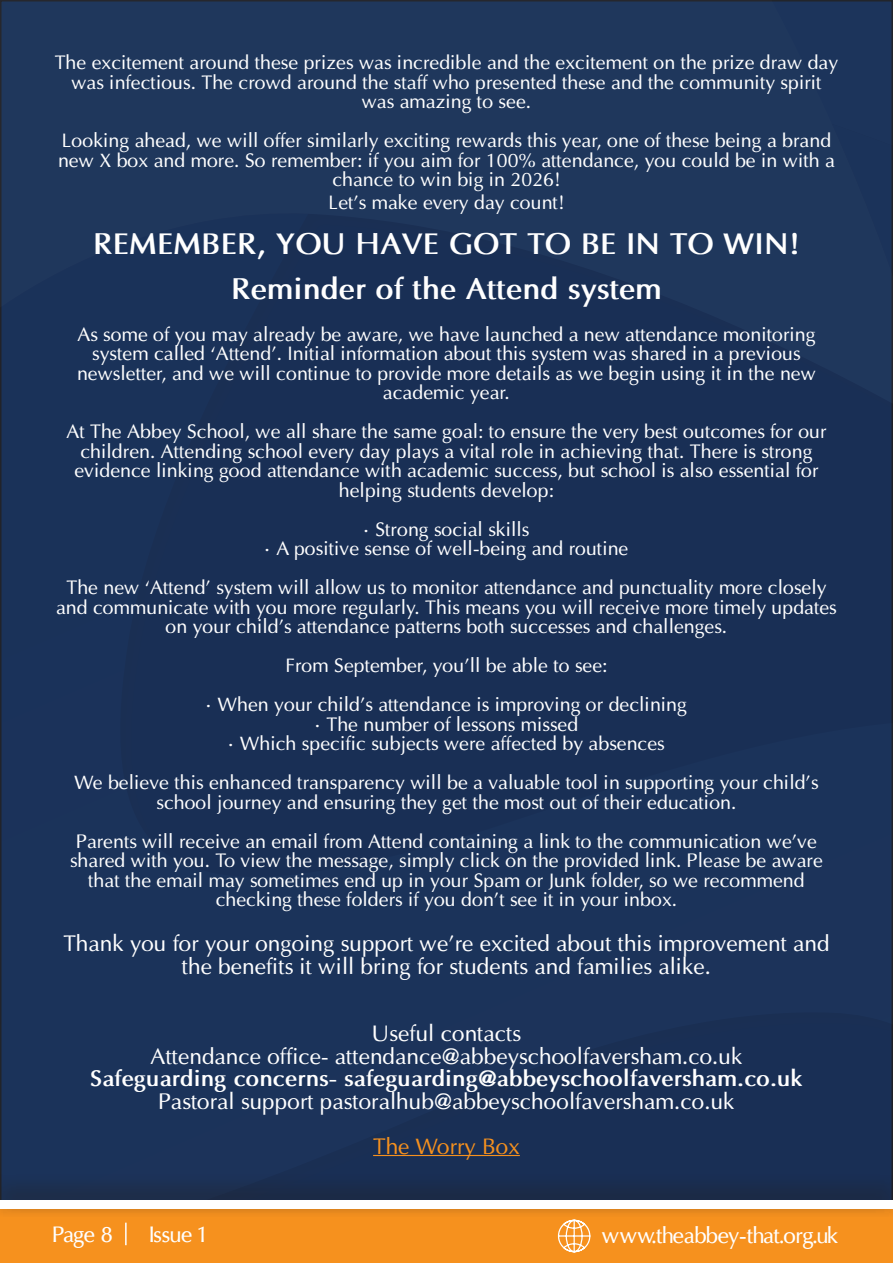
<style>
.page{position:relative;width:893px;height:1263px;background:#fff}
.page>*{position:absolute;margin:0;border:0;box-sizing:border-box;transform-origin:0 0}
.t1{font:700 30px "Optima";color:#fff}
.t2{font:22.5px/22.5px "Optima";color:#fff;text-align:center}
.t3{font:700 22.5px "Optima";color:#fff}
.t4{font:22.5px "Oregon LDO Medium";color:#fff}
.t5{font:22.5px "Optima";color:#f6911e}
.t6{font:19.5px/19.5px "Optima";color:#fff;text-align:center}
</style>
<div class="page">
<div style="left:0;top:0;width:893px;height:1173px;background:#1a3259"></div>
<div style="left:0;top:1209px;width:893px;height:54px;background:#f6911e"></div>
<hr style="left:125px;top:1222px;width:2px;height:23px;background:#fff">
<div style="left:0;top:1173px;width:893px;height:46px;background:#231f20;opacity:.75"></div>
<div style="left:0;top:1201px;width:893px;height:8px;background:#fff"></div>
<svg style="left:557px;top:1218px;width:35px;height:34px"></svg>
<hr style="left:373px;top:1155px;width:147px;height:1px;background:#f6911e">
<p class="t6" style="left:55px;top:53px;width:785px">The excitement around these prizes was incredible and the excitement on the prize draw day was infectious. The crowd around the staff who presented these and the community spirit was amazing to see.</p>
<p class="t6" style="left:58px;top:131px;width:778px">Looking ahead, we will offer similarly exciting rewards this year, one of these being a brand new X box and more. So remember: if you aim for 100% attendance, you could be in with a chance to win big in 2026!</p>
<p class="t6" style="left:328px;top:192px;width:237px">Let’s make every day count!</p>
<p class="t1" style="left:93px;top:225px;width:708px">REMEMBER, YOU HAVE GOT TO BE IN TO WIN!</p>
<p class="t1" style="left:231px;top:270px;width:432px">Reminder of the Attend system</p>
<p class="t6" style="left:77px;top:324px;width:740px">As some of you may already be aware, we have launched a new attendance monitoring system called ‘Attend’. Initial information about this system was shared in a previous newsletter, and we will continue to provide more details as we begin using it in the new academic year.</p>
<p class="t6" style="left:66px;top:422px;width:762px">At The Abbey School, we all share the same goal: to ensure the very best outcomes for our children. Attending school every day plays a vital role in achieving that. There is strong evidence linking good attendance with academic success, but school is also essential for helping students develop:</p>
<p class="t6" style="left:364px;top:519px;width:167px">•Strong social skills</p>
<p class="t6" style="left:265px;top:539px;width:365px">•A positive sense of well-being and routine</p>
<p class="t6" style="left:56px;top:578px;width:782px">The new ‘Attend’ system will allow us to monitor attendance and punctuality more closely and communicate with you more regularly. This means you will receive more timely updates on your child’s attendance patterns both successes and challenges.</p>
<p class="t6" style="left:285px;top:656px;width:324px">From September, you’ll be able to see:</p>
<p class="t6" style="left:206px;top:695px;width:483px">•When your child’s attendance is improving or declining</p>
<p class="t6" style="left:315px;top:714px;width:265px">•The number of lessons missed</p>
<p class="t6" style="left:228px;top:734px;width:438px">•Which specific subjects were affected by absences</p>
<p class="t6" style="left:74px;top:773px;width:746px">We believe this enhanced transparency will be a valuable tool in supporting your child’s school journey and ensuring they get the most out of their education.</p>
<p class="t6" style="left:70px;top:831px;width:754px">Parents will receive an email from Attend containing a link to the communication we’ve shared with you. To view the message, simply click on the provided link. Please be aware that the email may sometimes end up in your Spam or Junk folder, so we recommend checking these folders if you don’t see it in your inbox.</p>
<p class="t2" style="left:63px;top:932px;width:768px">Thank you for your ongoing support we’re excited about this improvement and the benefits it will bring for students and families alike.</p>
<p class="t2" style="left:372px;top:1022px;width:151px">Useful contacts</p>
<p class="t2" style="left:151px;top:1045px;width:593px">Attendance office- attendance@abbeyschoolfaversham.co.uk</p>
<p class="t3" style="left:90px;top:1065px;width:714px">Safeguarding concerns- safeguarding@abbeyschoolfaversham.co.uk</p>
<p class="t2" style="left:158px;top:1090px;width:578px">Pastoral support pastoralhub@abbeyschoolfaversham.co.uk</p>
<p class="t5" style="left:373px;top:1132px;width:148px">The Worry Box</p>
<p class="t4" style="left:53px;top:1222px;width:61px">Page 8</p>
<p class="t4" style="left:150px;top:1222px;width:56px">Issue 1</p>
<p class="t4" style="left:601px;top:1222px;width:239px">www.theabbey-that.org.uk</p>
</div>
